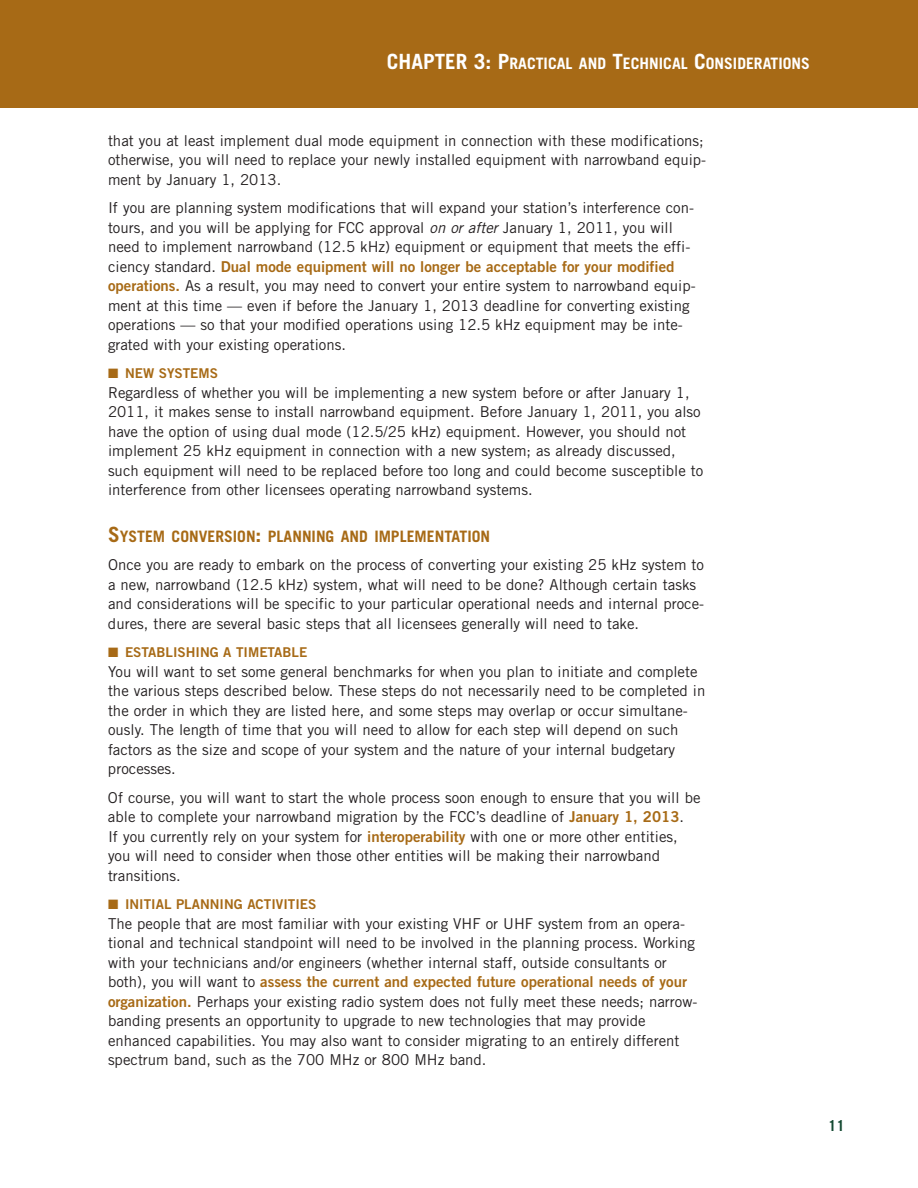
<style>
.page{position:relative;width:918px;height:1188px;background:#fff}
.page>*{position:absolute;margin:0;border:0;box-sizing:border-box;transform-origin:0 0}
.t1{font:700 15.75px "Trade Gothic";color:#fff}
.t2{font:700 15.75px "Trade Gothic";color:#a76a16}
.t3{font:15px/19.5px "Trade Gothic";color:#231f20}
.t4{font:15px "Trade Gothic Bold Two";color:#a76a16}
.t5{font:700 15px "Trade Gothic";color:#124830}
.t6{font:13.5px "Trade Gothic Bold Two";color:#a76a16}
.s1{font-size:21px}
.s2{font-style:italic}
.s3{font-family:"Trade Gothic";color:#231f20}
.s4{font-family:"Trade Gothic Bold Two";color:#a76a16}
</style>
<div class="page">
<div style="left:0;top:0;width:918px;height:108px;background:#a76a16"></div>
<p class="t1" style="left:387px;top:58px;width:425px"><span class="s1">CHAPTER 3: P</span>RACTICAL AND <span class="s1">T</span>ECHNICAL <span class="s1">C</span>ONSIDERATIONS</p>
<p class="t3" style="left:108px;top:132px;width:600px">that you at least implement dual mode equipment in connection with these modifications; otherwise, you will need to replace your newly installed equipment with narrowband equip&shy;ment by January 1, 2013.</p>
<p class="t3" style="left:108px;top:200px;width:588px">If you are planning system modifications that will expand your station’s interference con&shy;tours, and you will be applying for FCC approval <span class="s2">on or after</span> January 1, 2011, you will need to implement narrowband (12.5 kHz) equipment or equipment that meets the effi-</p>
<p class="t4" style="left:108px;top:261px;width:568px"><span class="s3">ciency standard.</span> Dual mode equipment will no longer be acceptable for your modified</p>
<p class="t3" style="left:108px;top:278px;width:589px"><span class="s4">operations.</span> As a result, you may need to convert your entire system to narrowband equip&shy;ment at this time — even if before the January 1, 2013 deadline for converting existing operations — so that your modified operations using 12.5 kHz equipment may be inte&shy;grated with your existing operations.</p>
<p class="t6" style="left:108px;top:369px;width:112px">■ NEW SYSTEMS</p>
<p class="t3" style="left:108px;top:384px;width:597px">Regardless of whether you will be implementing a new system before or after January 1, 2011, it makes sense to install narrowband equipment. Before January 1, 2011, you also have the option of using dual mode (12.5/25 kHz) equipment. However, you should not implement 25 kHz equipment in connection with a new system; as already discussed, such equipment will need to be replaced before too long and could become susceptible to interference from other licensees operating narrowband systems.</p>
<p class="t2" style="left:108px;top:530px;width:384px"><span class="s1">S</span>YSTEM CONVERSION<span class="s1">:</span> PLANNING AND IMPLEMENTATION</p>
<p class="t3" style="left:108px;top:557px;width:598px">Once you are ready to embark on the process of converting your existing 25 kHz system to a new, narrowband (12.5 kHz) system, what will need to be done? Although certain tasks and considerations will be specific to your particular operational needs and internal proce&shy;dures, there are several basic steps that all licensees generally will need to take.</p>
<p class="t6" style="left:108px;top:648px;width:201px">■ ESTABLISHING A TIMETABLE</p>
<p class="t3" style="left:108px;top:663px;width:599px">You will want to set some general benchmarks for when you plan to initiate and complete the various steps described below. These steps do not necessarily need to be completed in the order in which they are listed here, and some steps may overlap or occur simultane&shy;ously. The length of time that you will need to allow for each step will depend on such factors as the size and scope of your system and the nature of your internal budgetary processes.</p>
<p class="t3" style="left:108px;top:789px;width:594px">Of course, you will want to start the whole process soon enough to ensure that you will be able to complete your narrowband migration by the FCC’s deadline of <span class="s4">January 1, 2013</span>.<br>If you currently rely on your system for <span class="s4">interoperability</span> with one or more other entities, you will need to consider when those other entities will be making their narrowband transitions.</p>
<p class="t6" style="left:108px;top:900px;width:210px">■ INITIAL PLANNING ACTIVITIES</p>
<p class="t3" style="left:108px;top:915px;width:588px">The people that are most familiar with your existing VHF or UHF system from an opera&shy;tional and technical standpoint will need to be involved in the planning process. Working with your technicians and/or engineers (whether internal staff, outside consultants or</p>
<p class="t4" style="left:108px;top:976px;width:581px"><span class="s3">both), you will want to</span> assess the current and expected future operational needs of your</p>
<p class="t3" style="left:108px;top:993px;width:591px"><span class="s4">organization.</span> Perhaps your existing radio system does not fully meet these needs; narrow&shy;banding presents an opportunity to upgrade to new technologies that may provide enhanced capabilities. You may also want to consider migrating to an entirely different spectrum band, such as the 700 MHz or 800 MHz band.</p>
<p class="t5" style="left:828px;top:1120px;width:18px">11</p>
</div>
